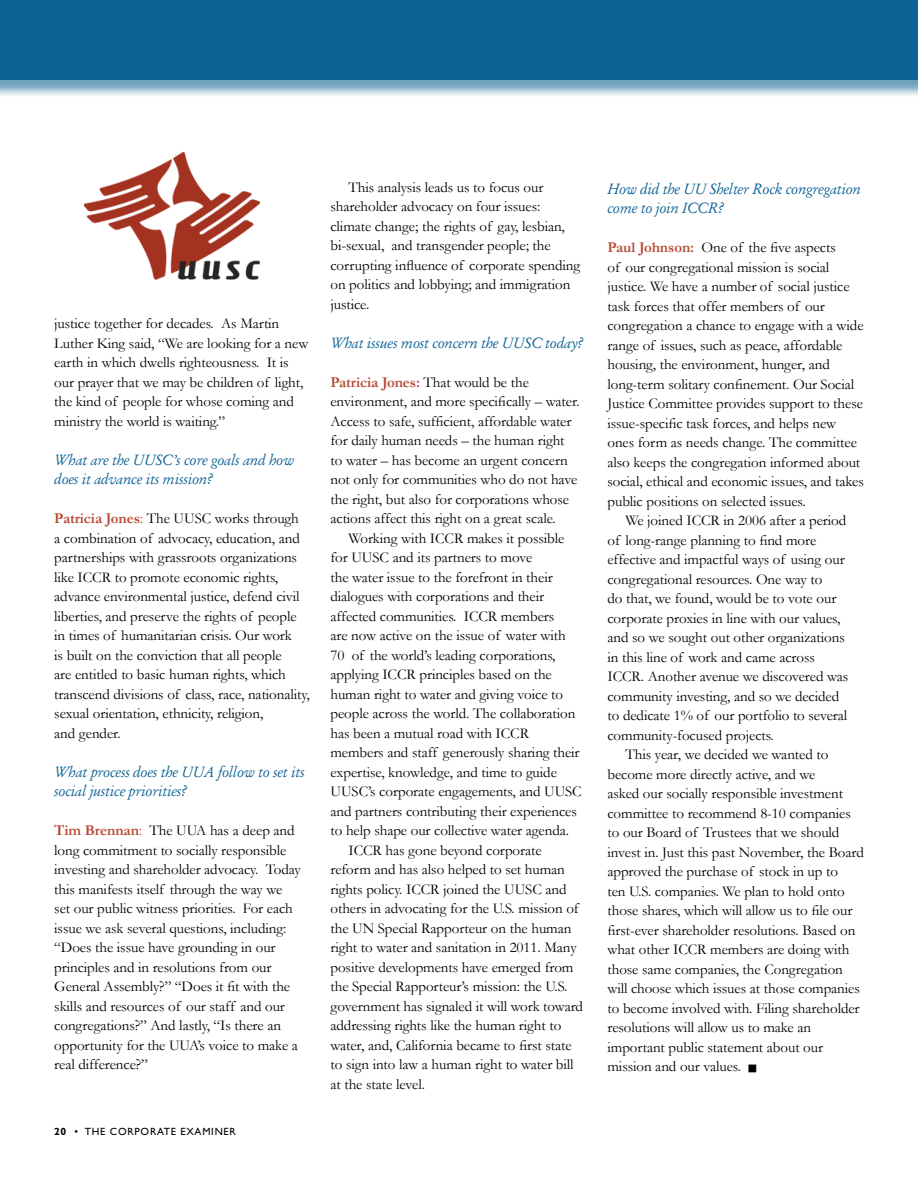
<style>
.page{position:relative;width:918px;height:1188px;background:#fff}
.page>*{position:absolute;margin:0;border:0;box-sizing:border-box;transform-origin:0 0}
.t1{font:15px/19.5px "Garamond";letter-spacing:-.005em;color:#000}
.t2{font:italic 15px/19.5px "Garamond";letter-spacing:-.005em;color:#0e6395}
.t3{font:10.5px "Gill Sans";letter-spacing:.07em;color:#000}
.s1{font-weight:700;color:#b74833}
.s2{color:#b74833}
.s3{font-weight:700}
</style>
<div class="page">
<div style="left:0;top:0;width:918px;height:99px;background:#0e6395;opacity:.6"></div>
<div style="left:0;top:0;width:918px;height:80px;background:#0e6395"></div>
<img style="left:84px;top:152px;width:176px;height:128px">
<p class="t1" style="left:54px;top:314px;width:256px">justice together for decades. As Martin Luther King said, “We are looking for a new earth in which dwells righteousness. It is our prayer that we may be children of light, the kind of people for whose coming and ministry the world is waiting.”</p>
<p class="t2" style="left:54px;top:450px;width:241px">What are the UUSC’s core goals and how does it advance its mission?</p>
<p class="t1" style="left:54px;top:509px;width:257px"><span class="s1">Patricia Jones</span><span class="s2">:</span> The UUSC works through<br>a combination of advocacy, education, and partnerships with grassroots organizations like ICCR to promote economic rights, advance environmental justice, defend civil liberties, and preserve the rights of people in times of humanitarian crisis. Our work<br>is built on the conviction that all people<br>are entitled to basic human rights, which transcend divisions of class, race, nationality, sexual orientation, ethnicity, religion,<br>and gender.</p>
<p class="t2" style="left:54px;top:762px;width:252px">What process does the UUA follow to set its social justice priorities?</p>
<p class="t1" style="left:54px;top:821px;width:248px"><span class="s1">Tim Brennan</span><span class="s2">:</span> The UUA has a deep and long commitment to socially responsible investing and shareholder advocacy. Today this manifests itself through the way we set our public witness priorities. For each issue we ask several questions, including: “Does the issue have grounding in our principles and in resolutions from our General Assembly?” “Does it fit with the skills and resources of our staff and our congregations?” And lastly, “Is there an opportunity for the UUA’s voice to make a real difference?”</p>
<p class="t3" style="left:54px;top:1125px;width:183px"><span class="s3">20</span> • THE CORPORATE EXAMINER</p>
<p class="t1" style="left:330px;top:177px;width:251px;text-indent:18px">This analysis leads us to focus our shareholder advocacy on four issues: climate change; the rights of gay, lesbian, bi-sexual, and transgender people; the corrupting influence of corporate spending on politics and lobbying; and immigration justice.</p>
<p class="t2" style="left:330px;top:333px;width:254px">What issues most concern the UUSC today?</p>
<p class="t1" style="left:330px;top:372px;width:251px"><span class="s1">Patricia Jones:</span> That would be the environment, and more specifically – water.<br>Access to safe, sufficient, affordable water for daily human needs – the human right to water – has become an urgent concern not only for communities who do not have the right, but also for corporations whose actions affect this right on a great scale.</p>
<p class="t1" style="left:348px;top:528px;width:217px">Working with ICCR makes it possible</p>
<p class="t1" style="left:330px;top:547px;width:203px">for UUSC and its partners to move</p>
<p class="t1" style="left:330px;top:567px;width:224px">the water issue to the forefront in their</p>
<p class="t1" style="left:330px;top:586px;width:215px">dialogues with corporations and their</p>
<p class="t1" style="left:330px;top:606px;width:225px">affected communities. ICCR members</p>
<p class="t1" style="left:330px;top:625px;width:237px">are now active on the issue of water with</p>
<p class="t1" style="left:330px;top:645px;width:227px">70 of the world’s leading corporations,</p>
<p class="t1" style="left:330px;top:664px;width:223px">applying ICCR principles based on the</p>
<p class="t1" style="left:330px;top:684px;width:234px">human right to water and giving voice to</p>
<p class="t1" style="left:330px;top:703px;width:246px">people across the world. The collaboration</p>
<p class="t1" style="left:330px;top:723px;width:200px">has been a mutual road with ICCR</p>
<p class="t1" style="left:330px;top:742px;width:251px">members and staff generously sharing their</p>
<p class="t1" style="left:330px;top:762px;width:228px">expertise, knowledge, and time to guide</p>
<p class="t1" style="left:330px;top:781px;width:253px">UUSC’s corporate engagements, and UUSC</p>
<p class="t1" style="left:330px;top:801px;width:248px">and partners contributing their experiences</p>
<p class="t1" style="left:330px;top:820px;width:240px">to help shape our collective water agenda.</p>
<p class="t1" style="left:348px;top:840px;width:195px">ICCR has gone beyond corporate</p>
<p class="t1" style="left:330px;top:859px;width:236px">reform and has also helped to set human</p>
<p class="t1" style="left:330px;top:879px;width:238px">rights policy. ICCR joined the UUSC and</p>
<p class="t1" style="left:330px;top:898px;width:250px">others in advocating for the U.S. mission of</p>
<p class="t1" style="left:330px;top:918px;width:242px">the UN Special Rapporteur on the human</p>
<p class="t1" style="left:330px;top:937px;width:248px">right to water and sanitation in 2011. Many</p>
<p class="t1" style="left:330px;top:957px;width:245px">positive developments have emerged from</p>
<p class="t1" style="left:330px;top:976px;width:239px">the Special Rapporteur’s mission: the U.S.</p>
<p class="t1" style="left:330px;top:996px;width:254px">government has signaled it will work toward</p>
<p class="t1" style="left:330px;top:1015px;width:232px">addressing rights like the human right to</p>
<p class="t1" style="left:330px;top:1035px;width:243px">water, and, California became to first state</p>
<p class="t1" style="left:330px;top:1054px;width:245px">to sign into law a human right to water bill</p>
<p class="t1" style="left:330px;top:1074px;width:96px">at the state level.</p>
<p class="t2" style="left:607px;top:179px;width:255px">How did the UU Shelter Rock congregation come to join ICCR?</p>
<p class="t1" style="left:607px;top:238px;width:258px"><span class="s1">Paul Johnson:</span> One of the five aspects<br>of our congregational mission is social justice. We have a number of social justice task forces that offer members of our congregation a chance to engage with a wide range of issues, such as peace, affordable housing, the environment, hunger, and long-term solitary confinement. Our Social Justice Committee provides support to these issue-specific task forces, and helps new ones form as needs change. The committee also keeps the congregation informed about social, ethical and economic issues, and takes public positions on selected issues.</p>
<p class="t1" style="left:607px;top:511px;width:242px;text-indent:18px">We joined ICCR in 2006 after a period of long-range planning to find more effective and impactful ways of using our congregational resources. One way to<br>do that, we found, would be to vote our corporate proxies in line with our values, and so we sought out other organizations in this line of work and came across ICCR. Another avenue we discovered was community investing, and so we decided to dedicate 1% of our portfolio to several community-focused projects.</p>
<p class="t1" style="left:607px;top:745px;width:258px;text-indent:18px">This year, we decided we wanted to become more directly active, and we<br>asked our socially responsible investment committee to recommend 8-10 companies to our Board of Trustees that we should invest in. Just this past November, the Board approved the purchase of stock in up to<br>ten U.S. companies. We plan to hold onto those shares, which will allow us to file our first-ever shareholder resolutions. Based on what other ICCR members are doing with those same companies, the Congregation will choose which issues at those companies to become involved with. Filing shareholder resolutions will allow us to make an important public statement about our mission and our values. ■</p>
</div>
